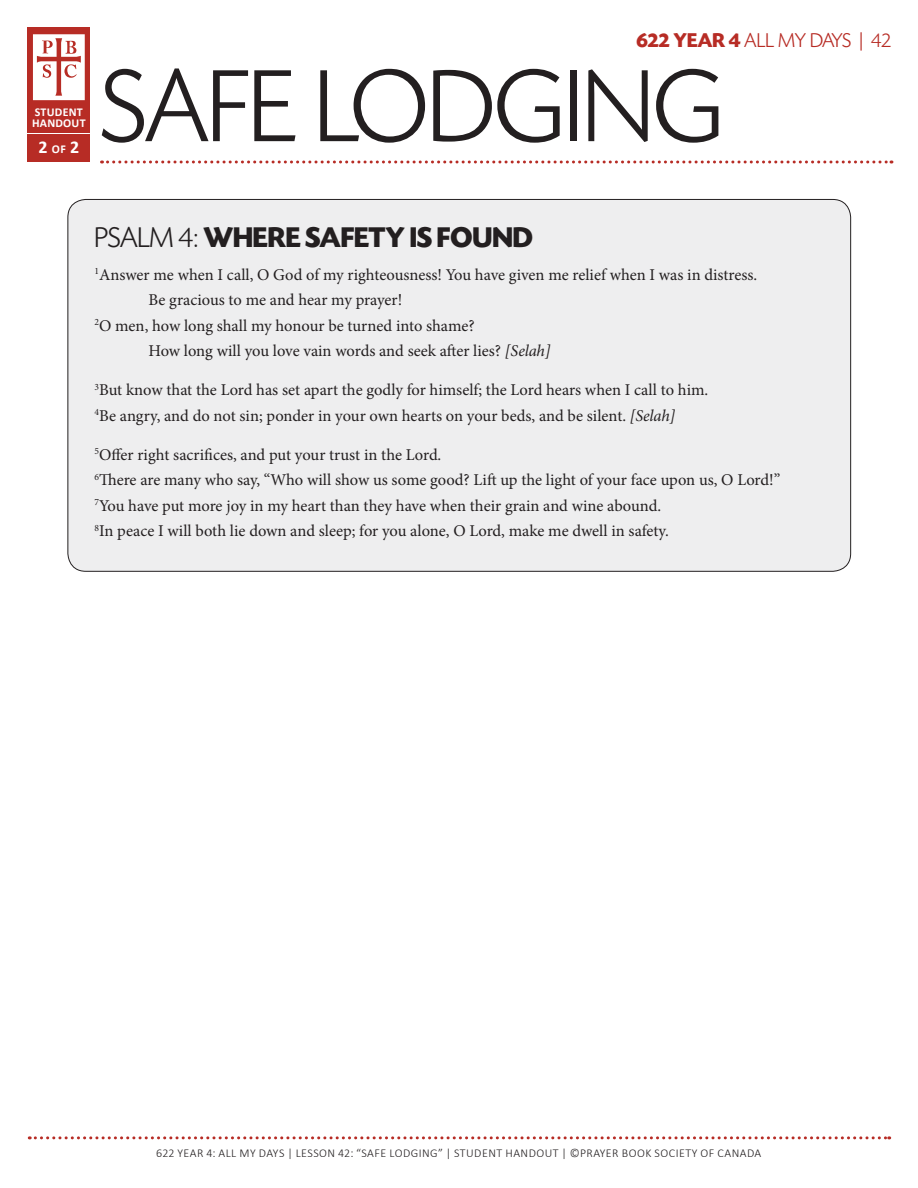
<style>
.page{position:relative;width:918px;height:1188px;background:#fff}
.page>*{position:absolute;margin:0;border:0;box-sizing:border-box;transform-origin:0 0}
.t1{font:300 108px "Today SHOP";color:#231f20}
.t2{font:700 30px "Today SHOP";color:#231f20}
.t3{font:300 21px "Today SHOP";letter-spacing:.01em;color:#b72c25}
.t4{font:700 18px "Calibri";color:#fff}
.t5{font:16.5px/25.5px "Minion Pro";letter-spacing:-.005em;color:#231f20}
.t6{font:300 12px "Calibri";letter-spacing:.04em;color:#231f20}
.t7{font:700 12px/10.5px "Calibri";letter-spacing:.02em;color:#fff}
.s1{font-size:12px}
.s2{font-weight:700}
.s3{font-family:"Calibri"}
.s4{font-weight:300}
.s5{font-style:italic}
</style>
<div class="page">
<div style="left:28px;top:27px;width:62px;height:135px;background:#b72c25"></div>
<hr style="left:26px;top:133px;width:64px;height:1px;background:#fff">
<svg style="left:102px;top:160px;width:790px;height:4px"></svg>
<svg style="left:33px;top:34px;width:52px;height:66px;background:#efd2d1"></svg>
<svg style="left:29px;top:1136px;width:861px;height:3px"></svg>
<div style="left:68px;top:199px;width:783px;height:372px;background:#eeeeef;border-radius:18px"></div>
<p class="t7" style="left:32px;top:107px;width:55px">STUDENT<br>HANDOUT</p>
<p class="t4" style="left:38px;top:136px;width:42px">2 <span class="s1">OF</span> 2</p>
<p class="t3" style="left:636px;top:30px;width:256px"><span class="s2">622 YEAR 4</span> ALL MY DAYS <span class="s3">|</span> 42</p>
<h1 class="t1" style="left:102px;top:50px;width:624px">SAFE LODGING</h1>
<h2 class="t2" style="left:94px;top:222px;width:440px"><span class="s4">PSALM 4:</span> WHERE SAFETY IS FOUND</h2>
<p class="t5" style="left:94px;top:262px;width:664px"><sup>1</sup>Answer me when I call, O God of my righteousness! You have given me relief when I was in distress.</p>
<p class="t5" style="left:149px;top:287px;width:255px">Be gracious to me and hear my prayer!</p>
<p class="t5" style="left:94px;top:313px;width:382px"><sup>2</sup>O men, how long shall my honour be turned into shame?</p>
<p class="t5" style="left:149px;top:338px;width:404px">How long will you love vain words and seek after lies? <span class="s5">[Selah]</span></p>
<p class="t5" style="left:94px;top:377px;width:615px"><sup>3</sup>But know that the Lord has set apart the godly for himself; the Lord hears when I call to him.<br><sup>4</sup>Be angry, and do not sin; ponder in your own hearts on your beds, and be silent. <span class="s5">[Selah]</span></p>
<p class="t5" style="left:94px;top:442px;width:687px"><sup>5</sup>Offer right sacrifices, and put your trust in the Lord.<br><sup>6</sup>There are many who say, “Who will show us some good? Lift up the light of your face upon us, O Lord!” <sup>7</sup>You have put more joy in my heart than they have when their grain and wine abound.<br><sup>8</sup>In peace I will both lie down and sleep; for you alone, O Lord, make me dwell in safety.</p>
<p class="t6" style="left:156px;top:1146px;width:607px">622 YEAR 4: ALL MY DAYS | LESSON 42: “SAFE LODGING” | STUDENT HANDOUT | ©PRAYER BOOK SOCIETY OF CANADA</p>
</div>
